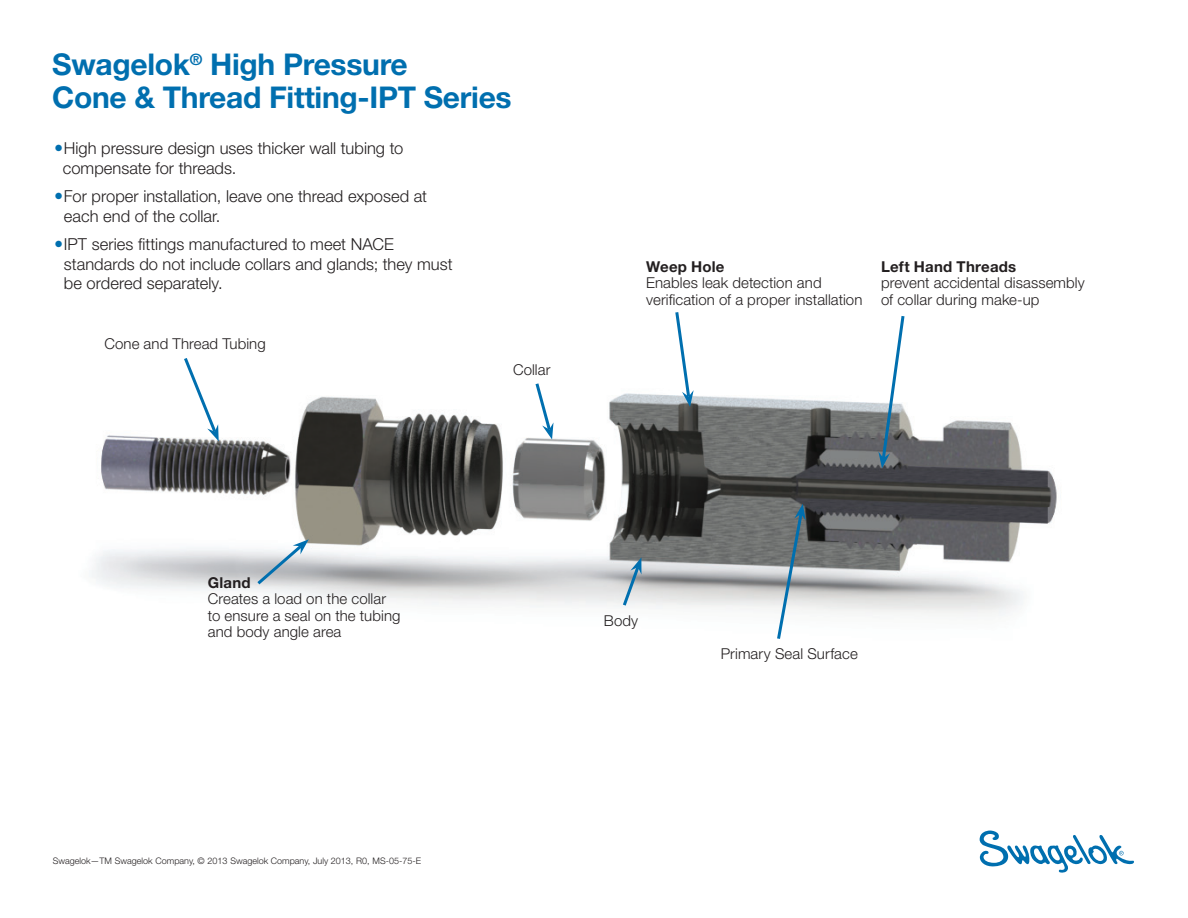
<style>
.page{position:relative;width:1188px;height:918px;background:#fff}
.page>*{position:absolute;margin:0;border:0;box-sizing:border-box;transform-origin:0 0}
.t1{font:700 30px/33px "Helvetica Neue LT Std";letter-spacing:-.01em;color:#006faf}
.t2{font:300 16.5px/19.5px "Helvetica Neue LT Std";color:#231f20}
.t3{font:300 15px/16.5px "Helvetica Neue LT Std";letter-spacing:.005em;color:#231f20}
.t4{font:700 15px "Helvetica Neue LT Std";letter-spacing:.015em;color:#231f20}
.t5{font:300 9px "Helvetica Neue LT Std";color:#231f20}
</style>
<div class="page">
<img style="left:91px;top:393px;width:966px;height:223px">
<svg style="left:254px;top:539px;width:55px;height:49px"></svg>
<svg style="left:533px;top:383px;width:21px;height:57px"></svg>
<svg style="left:775px;top:504px;width:31px;height:135px"></svg>
<svg style="left:181px;top:358px;width:38px;height:83px"></svg>
<svg style="left:620px;top:557px;width:22px;height:52px"></svg>
<svg style="left:673px;top:312px;width:21px;height:95px"></svg>
<svg style="left:878px;top:316px;width:28px;height:152px"></svg>
<svg style="left:980px;top:831px;width:154px;height:42px"></svg>
<h1 class="t1" style="left:52px;top:47px;width:461px">Swagelok<sup>®</sup> High Pressure<br>Cone &amp; Thread Fitting-IPT Series</h1>
<p class="t2" style="left:63px;top:138px;width:342px">High pressure design uses thicker wall tubing to compensate for threads.</p>
<p class="t2" style="left:64px;top:186px;width:365px">For proper installation, leave one thread exposed at each end of the collar.</p>
<p class="t2" style="left:64px;top:234px;width:390px">IPT series fittings manufactured to meet NACE standards do not include collars and glands; they must be ordered separately.</p>
<p class="t3" style="left:104px;top:335px;width:163px">Cone and Thread Tubing</p>
<p class="t3" style="left:513px;top:361px;width:39px">Collar</p>
<p class="t4" style="left:646px;top:257px;width:80px">Weep Hole</p>
<p class="t3" style="left:646px;top:274px;width:218px">Enables leak detection and verification of a proper installation</p>
<p class="t4" style="left:881px;top:257px;width:137px">Left Hand Threads</p>
<p class="t3" style="left:881px;top:274px;width:205px">prevent accidental disassembly of collar during make-up</p>
<p class="t4" style="left:208px;top:573px;width:44px">Gland</p>
<p class="t3" style="left:208px;top:591px;width:194px">Creates a load on the collar to ensure a seal on the tubing and body angle area</p>
<p class="t5" style="left:53px;top:855px;width:370px">Swagelok—TM Swagelok Company, © 2013 Swagelok Company, July 2013, R0, MS-05-75-E</p>
<p class="t3" style="left:604px;top:612px;width:36px">Body</p>
<p class="t3" style="left:721px;top:645px;width:138px">Primary Seal Surface</p>
</div>
